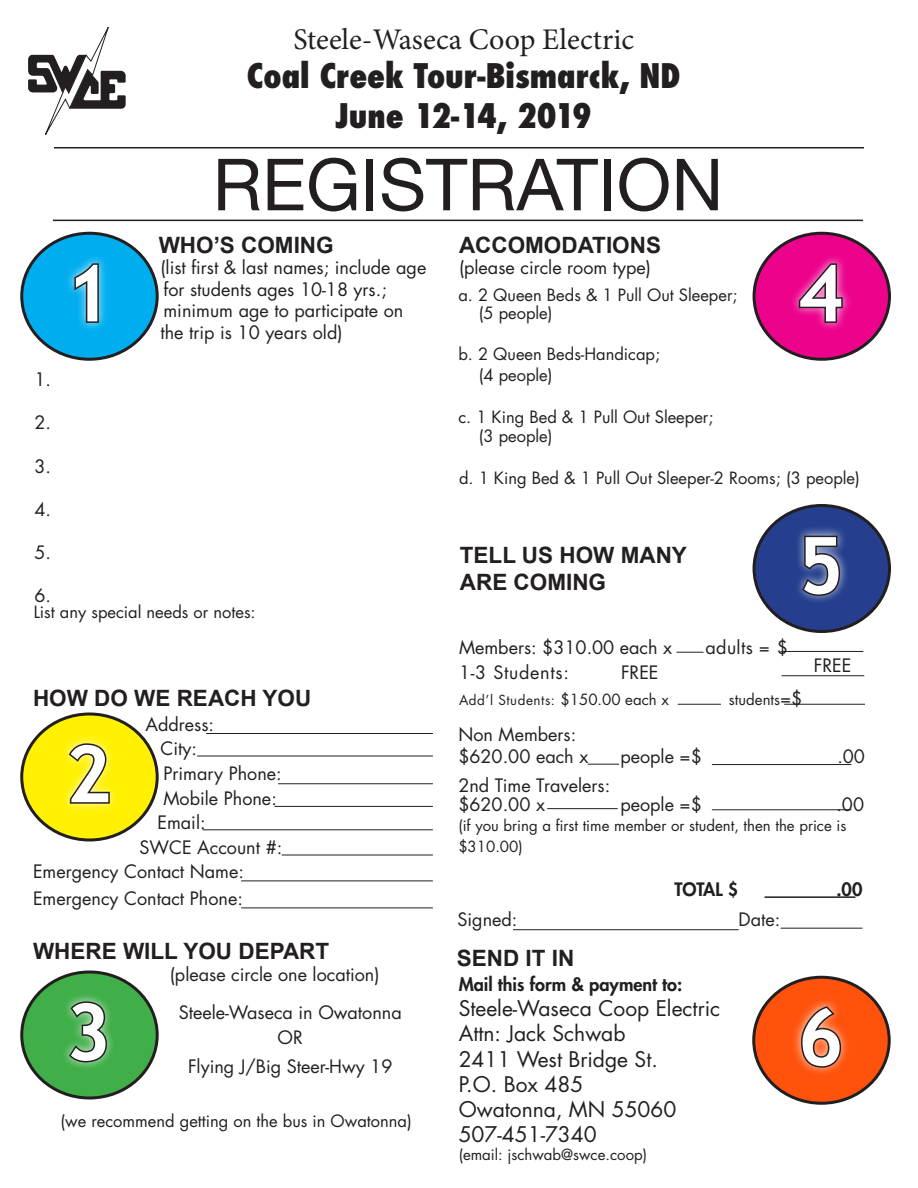
<style>
.page{position:relative;width:918px;height:1188px;background:#fff}
.page>*{position:absolute;margin:0;border:0;box-sizing:border-box;transform-origin:0 0}
.t1{font:700 78.75px "Trebuchet MS";color:#fff}
.t2{font:72px "Helvetica Neue";color:#231f20}
.t3{font:800 condensed 33px "Futura";color:#231f20}
.t4{font:800 condensed 33px "Futura";letter-spacing:-.03em;color:#231f20}
.t5{font:30px "Minion Pro";letter-spacing:.005em;color:#231f20}
.t6{font:700 22.5px "Arial";color:#231f20}
.t7{font:21px "Futura Std";color:#231f20}
.t8{font:18px/21.6px "Futura Std";color:#231f20}
.t9{font:800 18px "Futura Std";color:#231f20}
.t10{font:18px "Futura Std";letter-spacing:.04em;color:#231f20}
.t11{font:16.5px "Futura Std";color:#231f20}
.t12{font:15px/21.6px "Futura Std";color:#231f20}
.t13{font:13.5px "Futura Std";letter-spacing:.04em;color:#231f20}
.s1{font-size:15px}
.s2{font-size:18px}
</style>
<div class="page">
<svg style="left:28px;top:27px;width:98px;height:108px"></svg>
<hr style="left:54px;top:147px;width:810px;height:1px;background:#231f20">
<div style="left:22px;top:233px;width:135px;height:126px;background:#00aeef;border-radius:50%"></div>
<div style="left:20px;top:232px;width:139px;height:129px;border:3px solid #231f20;border-radius:50%"></div>
<div style="left:65px;top:254px;width:44px;height:78px;background:#fff;opacity:.75"></div>
<svg style="left:73px;top:262px;width:27px;height:62px"></svg>
<div style="left:22px;top:714px;width:135px;height:126px;background:#fff101;border-radius:50%"></div>
<div style="left:20px;top:712px;width:139px;height:130px;border:3px solid #231f20;border-radius:50%"></div>
<div style="left:60px;top:734px;width:59px;height:79px;background:#fff;opacity:.75"></div>
<svg style="left:67px;top:742px;width:44px;height:63px"></svg>
<div style="left:22px;top:972px;width:135px;height:126px;background:#40ae49;border-radius:50%"></div>
<div style="left:20px;top:970px;width:139px;height:130px;border:3px solid #231f20;border-radius:50%"></div>
<div style="left:60px;top:992px;width:56px;height:79px;background:#fff;opacity:.75"></div>
<svg style="left:67px;top:1000px;width:42px;height:64px"></svg>
<div style="left:754px;top:233px;width:135px;height:126px;background:#ed028c;border-radius:50%"></div>
<div style="left:753px;top:232px;width:138px;height:129px;border:3px solid #231f20;border-radius:50%"></div>
<div style="left:790px;top:254px;width:62px;height:78px;background:#fff;opacity:.75"></div>
<svg style="left:797px;top:262px;width:47px;height:62px"></svg>
<div style="left:754px;top:977px;width:135px;height:126px;background:#ff530d;border-radius:50%"></div>
<div style="left:752px;top:976px;width:139px;height:129px;border:3px solid #231f20;border-radius:50%"></div>
<div style="left:791px;top:997px;width:59px;height:80px;background:#fff;opacity:.75"></div>
<svg style="left:800px;top:1005px;width:43px;height:64px;background:#c6714f"></svg>
<div style="left:754px;top:506px;width:135px;height:126px;background:#253f8e;border-radius:50%"></div>
<div style="left:753px;top:504px;width:138px;height:129px;border:3px solid #231f20;border-radius:50%"></div>
<div style="left:793px;top:526px;width:56px;height:79px;background:#fff;opacity:.75"></div>
<svg style="left:800px;top:534px;width:42px;height:63px;background:#5b668a"></svg>
<svg style="left:676px;top:652px;width:28px;height:1px"></svg>
<hr style="left:678px;top:704px;width:43px;height:1px;background:#231f20">
<hr style="left:781px;top:651px;width:82px;height:1px;background:#231f20">
<hr style="left:784px;top:704px;width:81px;height:1px;background:#231f20">
<hr style="left:588px;top:764px;width:31px;height:1px;background:#231f20">
<hr style="left:712px;top:764px;width:139px;height:1px;background:#231f20">
<hr style="left:712px;top:809px;width:139px;height:1px;background:#231f20">
<hr style="left:547px;top:808px;width:71px;height:1px;background:#231f20">
<hr style="left:765px;top:896px;width:90px;height:2px;background:#231f20">
<hr style="left:513px;top:929px;width:226px;height:1px;background:#231f20">
<hr style="left:781px;top:928px;width:82px;height:1px;background:#231f20">
<hr style="left:53px;top:220px;width:810px;height:1px;background:#231f20">
<hr style="left:206px;top:733px;width:227px;height:1px;background:#231f20">
<hr style="left:197px;top:756px;width:236px;height:1px;background:#231f20">
<hr style="left:278px;top:783px;width:155px;height:1px;background:#231f20">
<hr style="left:274px;top:806px;width:159px;height:1px;background:#231f20">
<hr style="left:202px;top:829px;width:231px;height:1px;background:#231f20">
<hr style="left:282px;top:855px;width:151px;height:1px;background:#231f20">
<hr style="left:241px;top:881px;width:192px;height:1px;background:#231f20">
<hr style="left:241px;top:908px;width:192px;height:1px;background:#231f20">
<hr style="left:782px;top:675px;width:82px;height:1px;background:#231f20">
<p class="t8" style="left:34px;top:369px;width:18px">1.</p>
<p class="t8" style="left:34px;top:412px;width:18px">2.</p>
<p class="t8" style="left:34px;top:455px;width:18px">3.</p>
<p class="t8" style="left:34px;top:499px;width:18px">4.</p>
<p class="t8" style="left:34px;top:542px;width:18px">5.</p>
<p class="t8" style="left:34px;top:585px;width:18px">6.</p>
<p class="t1" style="left:66px;top:244px;width:48px">1</p>
<p class="t5" style="left:293px;top:19px;width:342px">Steele-Waseca Coop Electric</p>
<p class="t3" style="left:247px;top:54px;width:435px">Coal Creek Tour-Bismarck, ND</p>
<p class="t4" style="left:336px;top:93px;width:258px">June 12-14, 2019</p>
<p class="t2" style="left:213px;top:133px;width:512px">REGISTRATION</p>
<p class="t6" style="left:159px;top:230px;width:177px">WHO’S COMING</p>
<p class="t8" style="left:160px;top:257px;width:267px">(list first &amp; last names; include age for students ages 10-18 yrs.; minimum age to participate on the trip is 10 years old)</p>
<p class="t6" style="left:459px;top:230px;width:204px">ACCOMODATIONS</p>
<p class="t8" style="left:459px;top:257px;width:194px">(please circle room type)</p>
<p class="t11" style="left:458px;top:284px;width:281px">a. 2 Queen Beds &amp; 1 Pull Out Sleeper;</p>
<p class="t11" style="left:479px;top:303px;width:75px">(5 people)</p>
<p class="t11" style="left:458px;top:343px;width:203px">b. 2 Queen Beds-Handicap;</p>
<p class="t11" style="left:479px;top:365px;width:75px">(4 people)</p>
<p class="t11" style="left:458px;top:406px;width:257px">c. 1 King Bed &amp; 1 Pull Out Sleeper;</p>
<p class="t11" style="left:479px;top:426px;width:75px">(3 people)</p>
<p class="t1" style="left:798px;top:244px;width:48px">4</p>
<p class="t11" style="left:459px;top:467px;width:402px">d. 1 King Bed &amp; 1 Pull Out Sleeper-2 Rooms; (3 people)</p>
<p class="t6" style="left:460px;top:540px;width:229px">TELL US HOW MANY</p>
<p class="t6" style="left:460px;top:567px;width:148px">ARE COMING</p>
<p class="t1" style="left:798px;top:516px;width:48px">5</p>
<p class="t11" style="left:34px;top:602px;width:223px">List any special needs or notes:</p>
<p class="t6" style="left:33px;top:684px;width:280px">HOW DO WE REACH YOU</p>
<p class="t8" style="left:146px;top:714px;width:70px">Address:</p>
<p class="t8" style="left:160px;top:738px;width:38px">City:</p>
<p class="t8" style="left:164px;top:763px;width:120px">Primary Phone:</p>
<p class="t8" style="left:164px;top:787px;width:115px">Mobile Phone:</p>
<p class="t8" style="left:158px;top:812px;width:50px">Email:</p>
<p class="t8" style="left:140px;top:837px;width:144px">SWCE Account #:</p>
<p class="t8" style="left:33px;top:861px;width:212px">Emergency Contact Name:</p>
<p class="t8" style="left:33px;top:888px;width:211px">Emergency Contact Phone:</p>
<p class="t6" style="left:33px;top:937px;width:298px">WHERE WILL YOU DEPART</p>
<p class="t8" style="left:170px;top:964px;width:211px">(please circle one location)</p>
<p class="t1" style="left:65px;top:725px;width:48px">2</p>
<p class="t1" style="left:65px;top:983px;width:48px">3</p>
<p class="t8" style="left:179px;top:1002px;width:225px">Steele-Waseca in Owatonna</p>
<p class="t8" style="left:278px;top:1027px;width:27px">OR</p>
<p class="t8" style="left:188px;top:1056px;width:206px">Flying J/Big Steer-Hwy 19</p>
<p class="t11" style="left:60px;top:1111px;width:353px">(we recommend getting on the bus in Owatonna)</p>
<p class="t8" style="left:459px;top:637px;width:215px">Members: $310.00 each x</p>
<p class="t8" style="left:706px;top:637px;width:84px">adults = $</p>
<p class="t10" style="left:459px;top:661px;width:111px">1-3 Students:</p>
<p class="t8" style="left:621px;top:662px;width:39px">FREE</p>
<p class="t13" style="left:459px;top:691px;width:211px">Add’l Students: <span class="s1">$150.00 each x</span></p>
<p class="t12" style="left:729px;top:689px;width:75px">students<span class="s2">=$</span></p>
<p class="t8" style="left:458px;top:724px;width:119px">Non Members:</p>
<p class="t8" style="left:458px;top:746px;width:131px">$620.00 each x</p>
<p class="t8" style="left:620px;top:746px;width:83px">people =$</p>
<p class="t8" style="left:837px;top:746px;width:29px">.00</p>
<p class="t8" style="left:458px;top:775px;width:153px">2nd Time Travelers:</p>
<p class="t8" style="left:458px;top:794px;width:88px">$620.00 x</p>
<p class="t8" style="left:620px;top:794px;width:83px">people =$</p>
<p class="t8" style="left:836px;top:794px;width:29px">.00</p>
<p class="t12" style="left:458px;top:815px;width:390px">(if you bring a first time member or student, then the price is $310.00)</p>
<p class="t9" style="left:674px;top:878px;width:65px">TOTAL $</p>
<p class="t9" style="left:836px;top:878px;width:28px">.00</p>
<p class="t8" style="left:458px;top:909px;width:61px">Signed:</p>
<p class="t8" style="left:739px;top:909px;width:43px">Date:</p>
<p class="t8" style="left:814px;top:655px;width:39px">FREE</p>
<p class="t6" style="left:457px;top:944px;width:119px">SEND IT IN</p>
<p class="t9" style="left:459px;top:973px;width:225px">Mail this form &amp; payment to:</p>
<p class="t7" style="left:459px;top:995px;width:263px">Steele-Waseca Coop Electric</p>
<p class="t7" style="left:459px;top:1020px;width:168px">Attn: Jack Schwab</p>
<p class="t7" style="left:459px;top:1045px;width:201px">2411 West Bridge St.</p>
<p class="t7" style="left:459px;top:1071px;width:126px">P.O. Box 485</p>
<p class="t7" style="left:459px;top:1096px;width:219px">Owatonna, MN 55060</p>
<p class="t7" style="left:459px;top:1121px;width:140px">507-451-7340</p>
<p class="t12" style="left:459px;top:1144px;width:190px">(email: jschwab@swce.coop)</p>
<p class="t1" style="left:797px;top:988px;width:48px">6</p>
</div>
